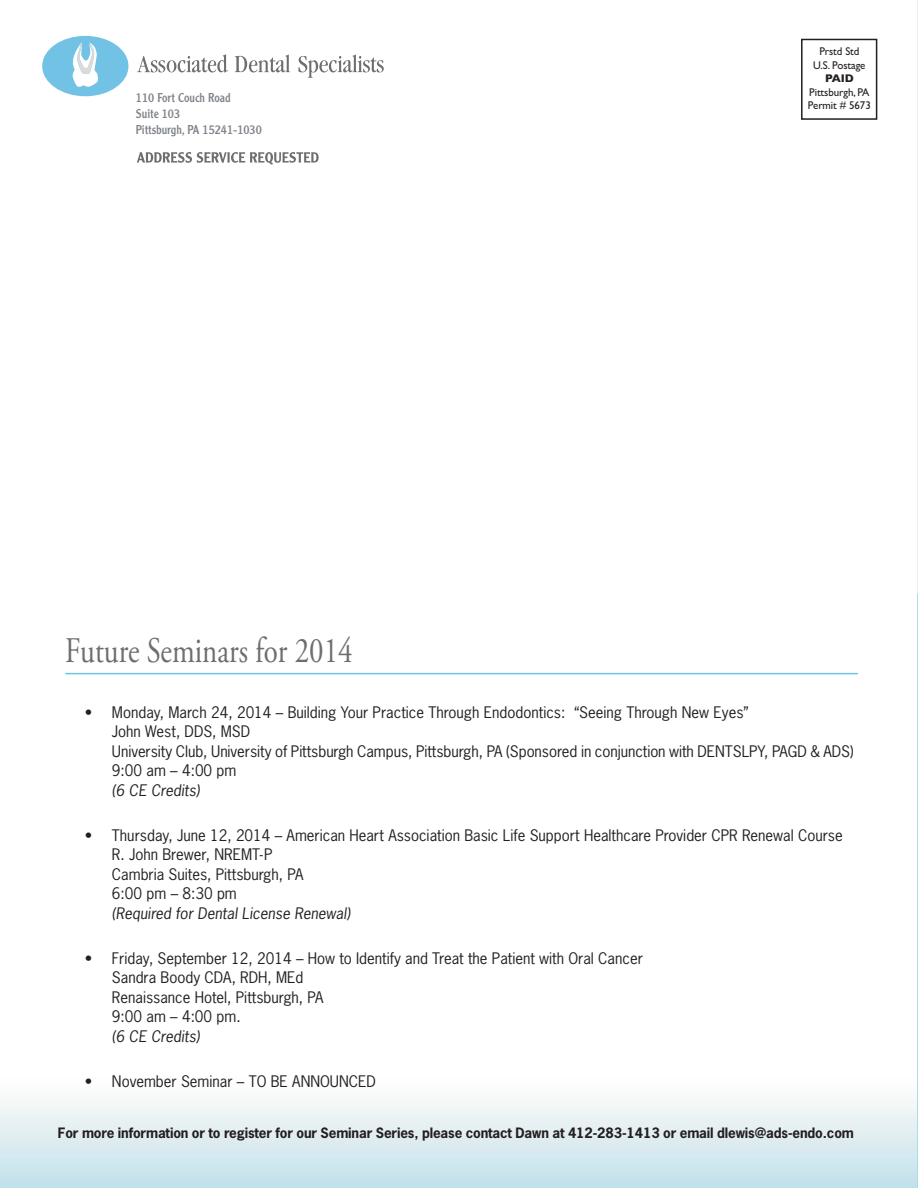
<style>
.page{position:relative;width:918px;height:1188px;background:#fff}
.page>*{position:absolute;margin:0;border:0;box-sizing:border-box;transform-origin:0 0}
.t1{font:36px "Adobe Garamond Pro";color:#6d6e70;scale:.8 1}
.t2{font:15px/19.5px "News Gothic";color:#231f20}
.t3{font:700 13.5px "News Gothic";letter-spacing:-.01em;color:#231f20}
.t4{font:12.6px/16.2px "Clearface Gothic LH";color:#80848a;scale:.94 1}
.t5{font:11.25px/13.5px "Gill Sans";letter-spacing:-.005em;color:#231f20;text-align:center}
.s1{font-weight:700}
</style>
<div class="page">
<svg style="left:137px;top:152px;width:182px;height:13px"></svg>
<svg style="left:137px;top:54px;width:91px;height:19px"></svg>
<svg style="left:235px;top:54px;width:55px;height:18px"></svg>
<svg style="left:298px;top:54px;width:86px;height:24px"></svg>
<div style="left:43px;top:37px;width:85px;height:58px;background:#71c2e5;border-radius:50%"></div>
<div style="left:42px;top:36px;width:86px;height:60px;border:2px solid #71c2e5;border-radius:50%"></div>
<svg style="left:72px;top:42px;width:26px;height:45px"></svg>
<div style="left:801px;top:39px;width:76px;height:81px;border:2px solid #231f20"></div>
<div style="left:804px;top:46px;width:71px;height:71px;background:#fff"></div>
<img style="left:917px;top:0;width:1px;height:1188px">
<hr style="left:65px;top:673px;width:793px;height:1px;background:#6cc3e6">
<p class="t4" style="left:136px;top:90px;width:135px">110 Fort Couch Road<br>Suite 103<br>Pittsburgh, PA 15241-1030</p>
<p class="t1" style="left:65px;top:628px;width:361px">Future Seminars for 2014</p>
<p class="t5" style="left:808px;top:46px;width:64px">Prstd Std<br>U.S. Postage<br><span class="s1">PAID<br></span>Pittsburgh, PA<br>Permit # 5673</p>
<p class="t2" style="left:112px;top:704px;width:743px;text-indent:-27px">• Monday, March 24, 2014 – Building Your Practice Through Endodontics: “Seeing Through New Eyes”<br>John West, DDS, MSD<br>University Club, University of Pittsburgh Campus, Pittsburgh, PA (Sponsored in conjunction with DENTSLPY, PAGD &amp; ADS)<br>9:00 am – 4:00 pm<br>(6 CE Credits)</p>
<p class="t2" style="left:112px;top:827px;width:732px;text-indent:-27px">• Thursday, June 12, 2014 – American Heart Association Basic Life Support Healthcare Provider CPR Renewal Course R. John Brewer, NREMT-P<br>Cambria Suites, Pittsburgh, PA<br>6:00 pm – 8:30 pm<br>(Required for Dental License Renewal)</p>
<p class="t2" style="left:112px;top:950px;width:532px;text-indent:-27px">• Friday, September 12, 2014 – How to Identify and Treat the Patient with Oral Cancer Sandra Boody CDA, RDH, MEd<br>Renaissance Hotel, Pittsburgh, PA<br>9:00 am – 4:00 pm.<br>(6 CE Credits)</p>
<p class="t2" style="left:85px;top:1073px;width:292px">• November Seminar – TO BE ANNOUNCED</p>
<p class="t3" style="left:58px;top:1127px;width:797px">For more information or to register for our Seminar Series, please contact Dawn at 412-283-1413 or email dlewis@ads-endo.com</p>
</div>
